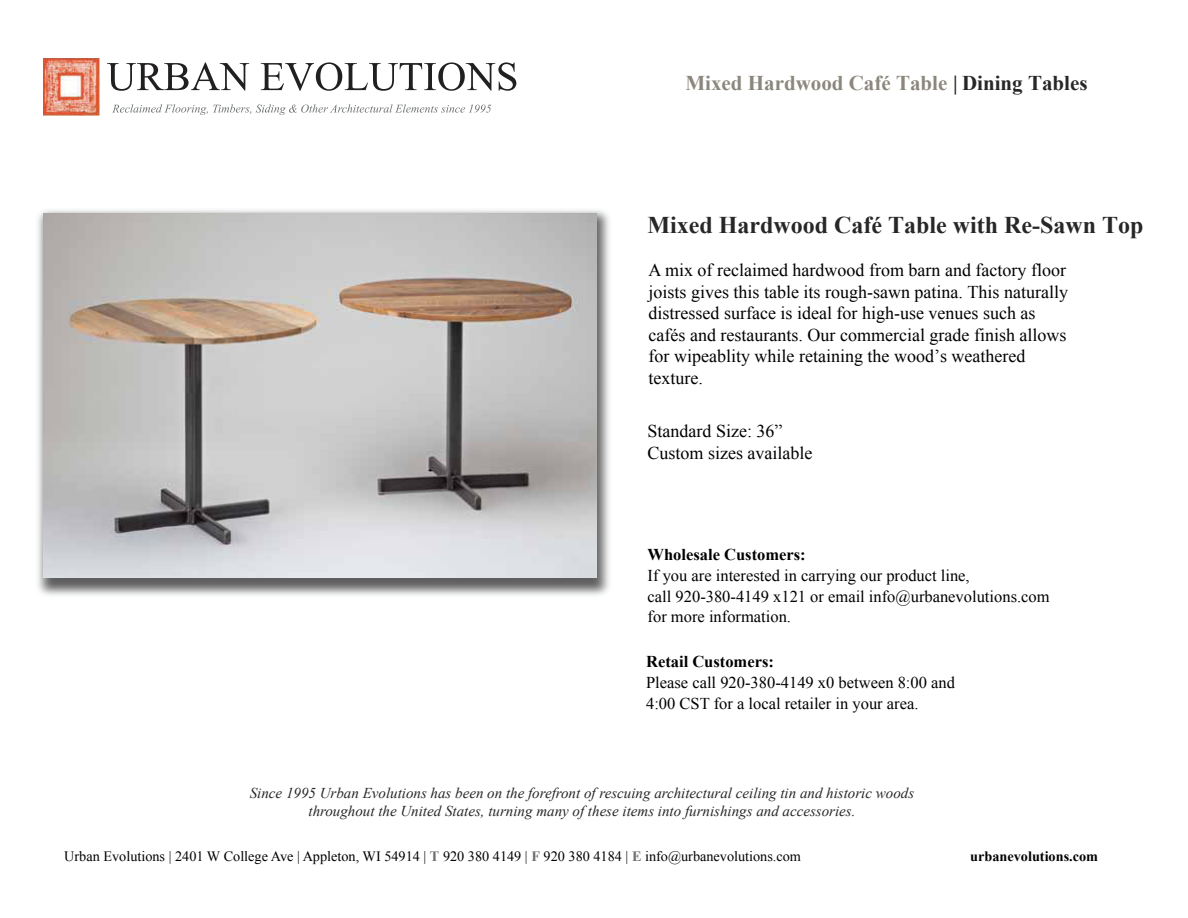
<style>
.page{position:relative;width:1188px;height:918px;background:#fff}
.page>*{position:absolute;margin:0;border:0;box-sizing:border-box;transform-origin:0 0}
.t1{font:700 24px "Times New Roman";color:#282727}
.t2{font:700 21px "Times New Roman";color:#8b877d}
.t3{font:18px/21.6px "Times New Roman";color:#000}
.t4{font:18px/22.5px "Times New Roman";color:#010101}
.t5{font:16.5px/20.4px "Times New Roman";color:#000}
.t6{font:700 16.5px "Times New Roman";color:#000}
.t7{font:italic 15px/18px "Times New Roman";color:#282727;text-align:center}
.t8{font:14.25px "Times New Roman";color:#000}
.t9{font:700 14.25px "Times New Roman";color:#000}
.s1{color:#282727}
.s2{font-weight:700;color:#6d6e71}
</style>
<div class="page">
<svg style="left:107px;top:62px;width:142px;height:29px"></svg>
<svg style="left:261px;top:62px;width:255px;height:29px"></svg>
<svg style="left:112px;top:104px;width:379px;height:11px"></svg>
<img style="left:43px;top:59px;width:57px;height:56px">
<img style="left:38px;top:210px;width:571px;height:386px">
<img style="left:44px;top:213px;width:553px;height:365px">
<p class="t2" style="left:685px;top:68px;width:404px">Mixed Hardwood Café Table <span class="s1">| Dining Tables</span></p>
<h1 class="t1" style="left:648px;top:209px;width:498px">Mixed Hardwood Café Table with Re-Sawn Top</h1>
<p class="t3" style="left:649px;top:259px;width:421px">A mix of reclaimed hardwood from barn and factory floor joists gives this table its rough-sawn patina. This naturally distressed surface is ideal for high-use venues such as cafés and restaurants. Our commercial grade finish allows for wipeablity while retaining the wood’s weathered texture.</p>
<p class="t4" style="left:648px;top:419px;width:166px">Standard Size: 36”<br>Custom sizes available</p>
<p class="t6" style="left:648px;top:543px;width:160px">Wholesale Customers:</p>
<p class="t5" style="left:648px;top:565px;width:403px">If you are interested in carrying our product line,<br>call 920-380-4149 x121 or email info@urbanevolutions.com for more information.</p>
<p class="t6" style="left:646px;top:650px;width:129px">Retail Customers:</p>
<p class="t5" style="left:646px;top:672px;width:310px;line-height:21px">Please call 920-380-4149 x0 between 8:00 and<br>4:00 CST for a local retailer in your area.</p>
<p class="t7" style="left:250px;top:783px;width:666px">Since 1995 Urban Evolutions has been on the forefront of rescuing architectural ceiling tin and historic woods throughout the United States, turning many of these items into furnishings and accessories.</p>
<p class="t8" style="left:64px;top:847px;width:738px">Urban Evolutions | 2401 W College Ave | Appleton, WI 54914 | <span class="s2">T</span> 920 380 4149 | <span class="s2">F</span> 920 380 4184 | <span class="s2">E</span> info@urbanevolutions.com</p>
<p class="t9" style="left:970px;top:846px;width:129px">urbanevolutions.com</p>
</div>
